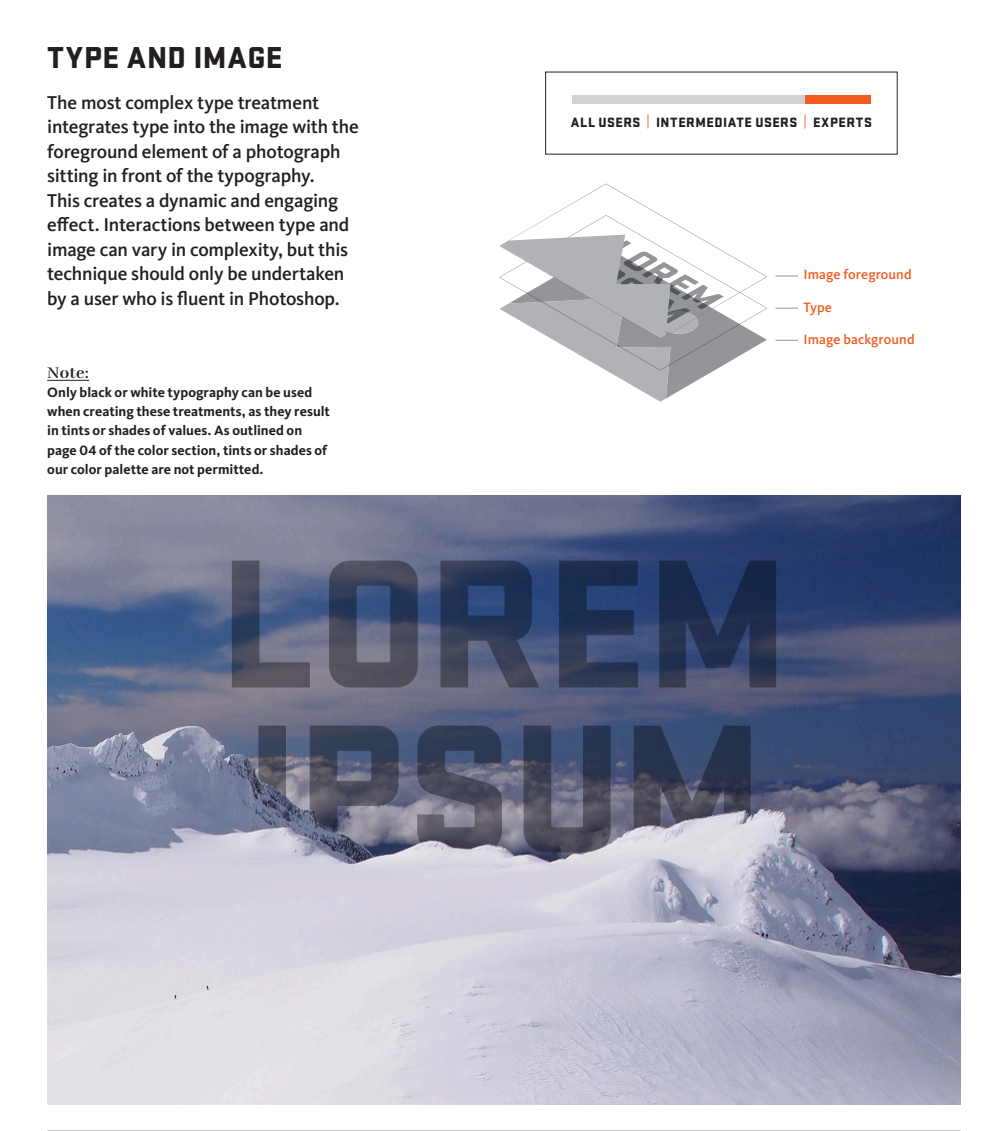
<style>
.page{position:relative;width:1008px;height:1131px;background:#fff}
.page>*{position:absolute;margin:0;border:0;box-sizing:border-box;transform-origin:0 0}
.Header_1{font:900 31.5px "Stratum 2";letter-spacing:.025em;color:#231f20}
.Intro{font:500 19.25px/24.5px "Kievit Pro";letter-spacing:-.01em;color:#231f20}
.Note_header{font:15.75px "Rufina Stencil Bold";color:#231f20}
.Note_copy{font:700 14px/19.2px "Kievit Pro";color:#231f20}
.Section_Title{font:900 14px "Stratum 2";letter-spacing:.035em;color:#231f20}
.Label_-_small_-_oran{font:500 14px "Kievit Pro";letter-spacing:.005em;color:#f25b21}
.s1{font-family:"Kievit Pro";font-weight:400;color:#f25b21}
</style>
<div class="page">
<img style="left:47px;top:495px;width:914px;height:609px">
<svg style="left:232px;top:560px;width:544px;height:292px;background:#505873"></svg>
<svg style="left:499px;top:184px;width:268px;height:218px"></svg>
<div style="left:572px;top:95px;width:299px;height:9px;background:#d1d2d4"></div>
<div style="left:805px;top:95px;width:66px;height:9px;background:#f25b21"></div>
<hr style="left:47px;top:380px;width:42px;height:1px;background:#231f20">
<svg style="left:776px;top:340px;width:22px;height:1px"></svg>
<svg style="left:776px;top:308px;width:22px;height:1px"></svg>
<svg style="left:776px;top:275px;width:22px;height:1px"></svg>
<hr style="left:47px;top:1130px;width:914px;height:1px;background:#231f20">
<p class="Header_1" style="left:47px;top:35px;width:237px">TYPE AND IMAGE</p>
<p class="Intro" style="left:47px;top:90px;width:313px">The most complex type treatment integrates type into the image with the foreground element of a photograph sitting in front of the typography.<br>This creates a dynamic and engaging effect. Interactions between type and image can vary in complexity, but this technique should only be undertaken by a user who is fluent in Photoshop.</p>
<p class="Note_header" style="left:47px;top:363px;width:43px">Note:</p>
<p class="Note_copy" style="left:47px;top:382px;width:284px">Only black or white typography can be used when creating these treatments, as they result in tints or shades of values. As outlined on page 04 of the color section, tints or shades of our color palette are not permitted.</p>
<p class="Section_Title" style="left:571px;top:112px;width:303px">ALL USERS <span class="s1">|</span> INTERMEDIATE USERS <span class="s1">|</span> EXPERTS</p>
<p class="Label_-_small_-_oran" style="left:803px;top:266px;width:110px">Image foreground</p>
<p class="Label_-_small_-_oran" style="left:803px;top:298px;width:30px">Type</p>
<p class="Label_-_small_-_oran" style="left:803px;top:331px;width:113px">Image background</p>
</div>
